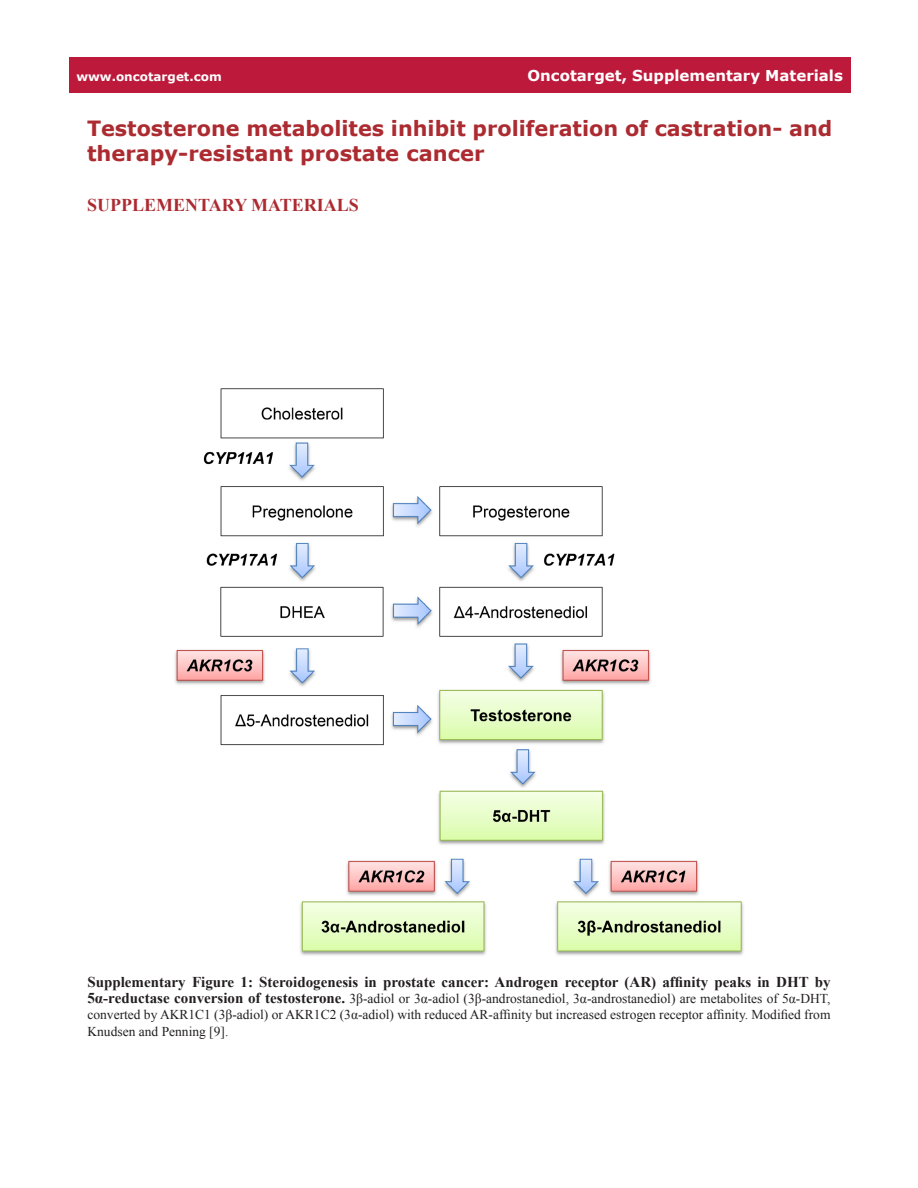
<style>
.page{position:relative;width:918px;height:1188px;background:#fff}
.page>*{position:absolute;margin:0;border:0;box-sizing:border-box;transform-origin:0 0}
.t1{font:700 21px/25.2px "Verdana";color:#ac2b31}
.Heading{font:700 18px "Times New Roman";color:#ac2b31}
.Figuretrx{font:700 15px "Times New Roman";color:#231f20}
.t2{font:700 15px "Verdana";color:#fff}
.Figuretrx-2{font:13.5px/16.2px "Times New Roman";color:#231f20;text-align:justify}
.t3{font:700 12px "Verdana";color:#fff}
.s1{font-weight:700;font-size:15px}
</style>
<div class="page">
<div style="left:69px;top:57px;width:781px;height:36px;background:#bd1a3b"></div>
<img style="left:175px;top:388px;width:569px;height:568px">
<p class="t3" style="left:76px;top:68px;width:147px">www.oncotarget.com</p>
<p class="t2" style="left:528px;top:65px;width:317px">Oncotarget, Supplementary Materials</p>
<p class="t1" style="left:87px;top:115px;width:747px">Testosterone metabolites inhibit proliferation of castration- and therapy-resistant prostate cancer</p>
<p class="Heading" style="left:87px;top:192px;width:273px">SUPPLEMENTARY MATERIALS</p>
<p class="Figuretrx" style="left:87px;top:972px;width:745px">Supplementary Figure 1: Steroidogenesis in prostate cancer: Androgen receptor (AR) affinity peaks in DHT by</p>
<p class="Figuretrx-2" style="left:87px;top:990px;width:745px"><span class="s1">5α-reductase conversion of testosterone.</span> 3β-adiol or 3α-adiol (3β-androstanediol, 3α-androstanediol) are metabolites of 5α-DHT, converted by AKR1C1 (3β-adiol) or AKR1C2 (3α-adiol) with reduced AR-affinity but increased estrogen receptor affinity. Modified from Knudsen and Penning [9].</p>
</div>
